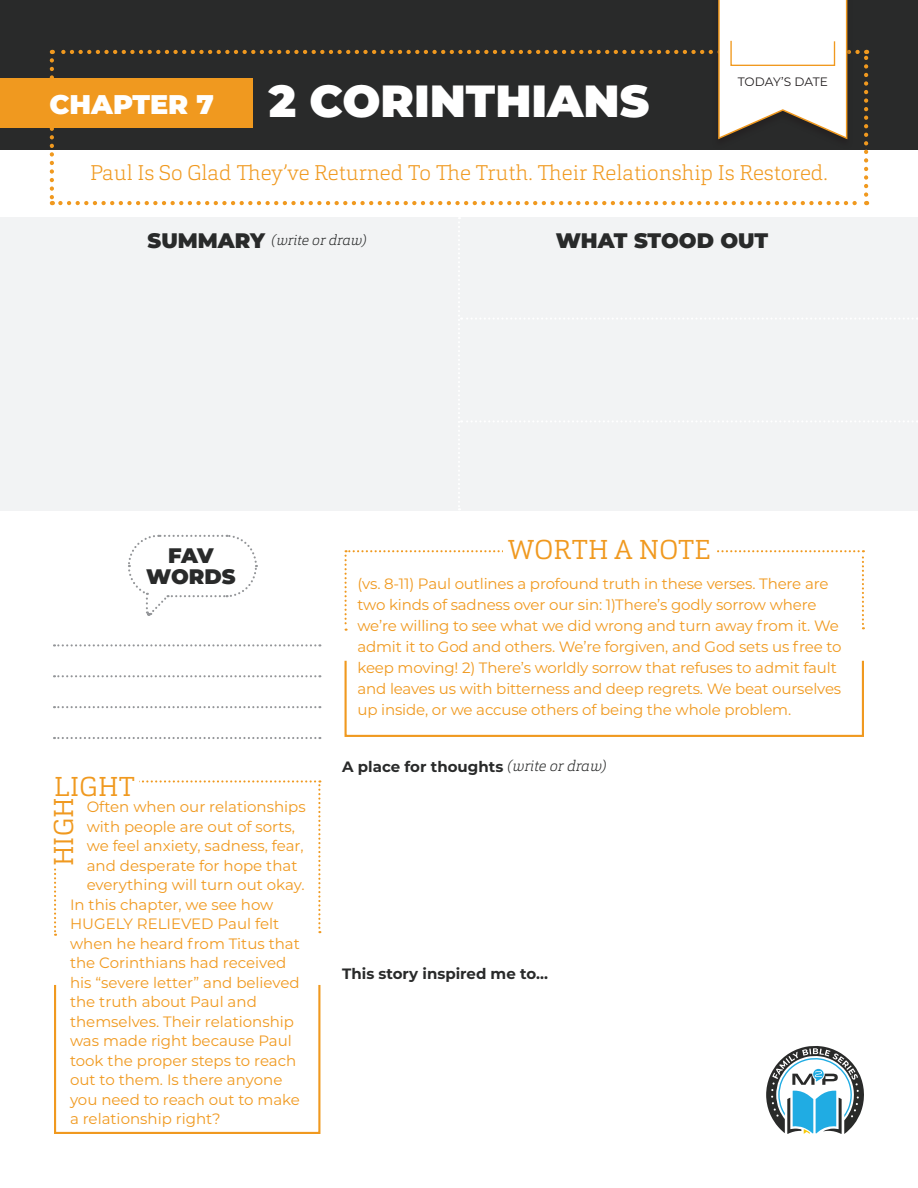
<style>
.page{position:relative;width:918px;height:1188px;background:#fff}
.page>*{position:absolute;margin:0;border:0;box-sizing:border-box;transform-origin:0 0}
.t1{font:900 45px "Montserrat";color:#fff}
.t2{font:300 27px "Cargan";letter-spacing:.005em;color:#f0991f}
.t3{font:900 27px "Montserrat";color:#fff}
.t4{font:200 21px "Cargan";color:#f0991f}
.t5{font:900 21px/21px "Montserrat";letter-spacing:-.01em;color:#292a2a;text-align:center}
.t6{font:15px/21px "Montserrat";letter-spacing:-.01em;color:#f0991f}
.t7{font:700 15px "Montserrat";color:#292a2a}
.t8{font:italic 200 14.4px "Cargan";color:#292a2a}
.t9{font:12.15px "Montserrat";letter-spacing:-.01em;color:#231f20}
.s1{font-family:"Montserrat";font-weight:900;font-style:normal;font-size:21px}
.s2{font-family:"Cargan";font-weight:200;font-style:italic}
</style>
<div class="page">
<div style="left:0;top:217px;width:918px;height:293px;background:#f2f3f4"></div>
<div style="left:0;top:0;width:918px;height:149px;background:#292a2a"></div>
<svg style="left:50px;top:0;width:818px;height:205px"></svg>
<div style="left:0;top:78px;width:253px;height:50px;background:#f0991f"></div>
<svg style="left:128px;top:534px;width:130px;height:82px"></svg>
<svg style="left:54px;top:644px;width:266px;height:2px"></svg>
<svg style="left:54px;top:675px;width:266px;height:2px"></svg>
<svg style="left:54px;top:706px;width:266px;height:2px"></svg>
<svg style="left:54px;top:737px;width:266px;height:2px"></svg>
<div style="left:345px;top:660px;width:519px;height:77px;border:2px solid #f0991f"></div>
<div style="left:54px;top:984px;width:266px;height:150px;border:2px solid #f0991f"></div>
<svg style="left:345px;top:550px;width:519px;height:81px"></svg>
<svg style="left:54px;top:780px;width:266px;height:156px"></svg>
<div style="left:503px;top:539px;width:213px;height:20px;background:#fff"></div>
<div style="left:53px;top:797px;width:20px;height:70px;background:#fff"></div>
<div style="left:54px;top:776px;width:85px;height:20px;background:#fff"></div>
<svg style="left:766px;top:1046px;width:98px;height:88px"></svg>
<p class="t3" style="left:50px;top:84px;width:166px">CHAPTER 7</p>
<h1 class="t1" style="left:269px;top:67px;width:382px">2 CORINTHIANS</h1>
<p class="t9" style="left:738px;top:74px;width:92px">TODAY’S DATE</p>
<p class="t4" style="left:90px;top:159px;width:739px">Paul Is So Glad They’ve Returned To The Truth. Their Relationship Is Restored.</p>
<p class="t8" style="left:148px;top:231px;width:220px"><span class="s1">SUMMARY</span> (write or draw)</p>
<h3 class="t5" style="left:556px;top:228px;width:214px">WHAT STOOD OUT</h3>
<h3 class="t5" style="left:146px;top:543px;width:91px">FAV<br>WORDS</h3>
<p class="t2" style="left:54px;top:769px;width:83px">LIGHT</p>
<p class="t2" style="left:47px;top:866px;width:71px;rotate:-90deg">HIGH</p>
<p class="t6" style="left:87px;top:796px;width:221px">Often when our relationships</p>
<p class="t6" style="left:87px;top:815px;width:210px">with people are out of sorts,</p>
<p class="t6" style="left:87px;top:835px;width:218px">we feel anxiety, sadness, fear,</p>
<p class="t6" style="left:87px;top:854px;width:212px">and desperate for hope that</p>
<p class="t6" style="left:87px;top:874px;width:219px">everything will turn out okay.</p>
<p class="t6" style="left:70px;top:893px;width:205px">In this chapter, we see how</p>
<p class="t6" style="left:70px;top:913px;width:211px">HUGELY RELIEVED Paul felt</p>
<p class="t6" style="left:70px;top:932px;width:231px">when he heard from Titus that</p>
<p class="t6" style="left:70px;top:952px;width:218px">the Corinthians had received</p>
<p class="t6" style="left:70px;top:971px;width:231px">his “severe letter” and believed</p>
<p class="t6" style="left:70px;top:991px;width:188px">the truth about Paul and</p>
<p class="t6" style="left:70px;top:1010px;width:226px">themselves. Their relationship</p>
<p class="t6" style="left:70px;top:1030px;width:223px">was made right because Paul</p>
<p class="t6" style="left:70px;top:1049px;width:228px">took the proper steps to reach</p>
<p class="t6" style="left:70px;top:1069px;width:214px">out to them. Is there anyone</p>
<p class="t6" style="left:70px;top:1088px;width:232px">you need to reach out to make</p>
<p class="t6" style="left:70px;top:1108px;width:152px">a relationship right?</p>
<p class="t2" style="left:508px;top:533px;width:204px">WORTH A NOTE</p>
<p class="t6" style="left:357px;top:573px;width:485px">(vs. 8-11) Paul outlines a profound truth in these verses. There are two kinds of sadness over our sin: 1)There’s godly sorrow where we’re willing to see what we did wrong and turn away from it. We admit it to God and others. We’re forgiven, and God sets us free to keep moving! 2) There’s worldly sorrow that refuses to admit fault and leaves us with bitterness and deep regrets. We beat ourselves up inside, or we accuse others of being the whole problem.</p>
<p class="t7" style="left:342px;top:756px;width:266px">A place for thoughts <span class="s2">(write or draw)</span></p>
<p class="t7" style="left:342px;top:963px;width:207px">This story inspired me to...</p>
</div>
